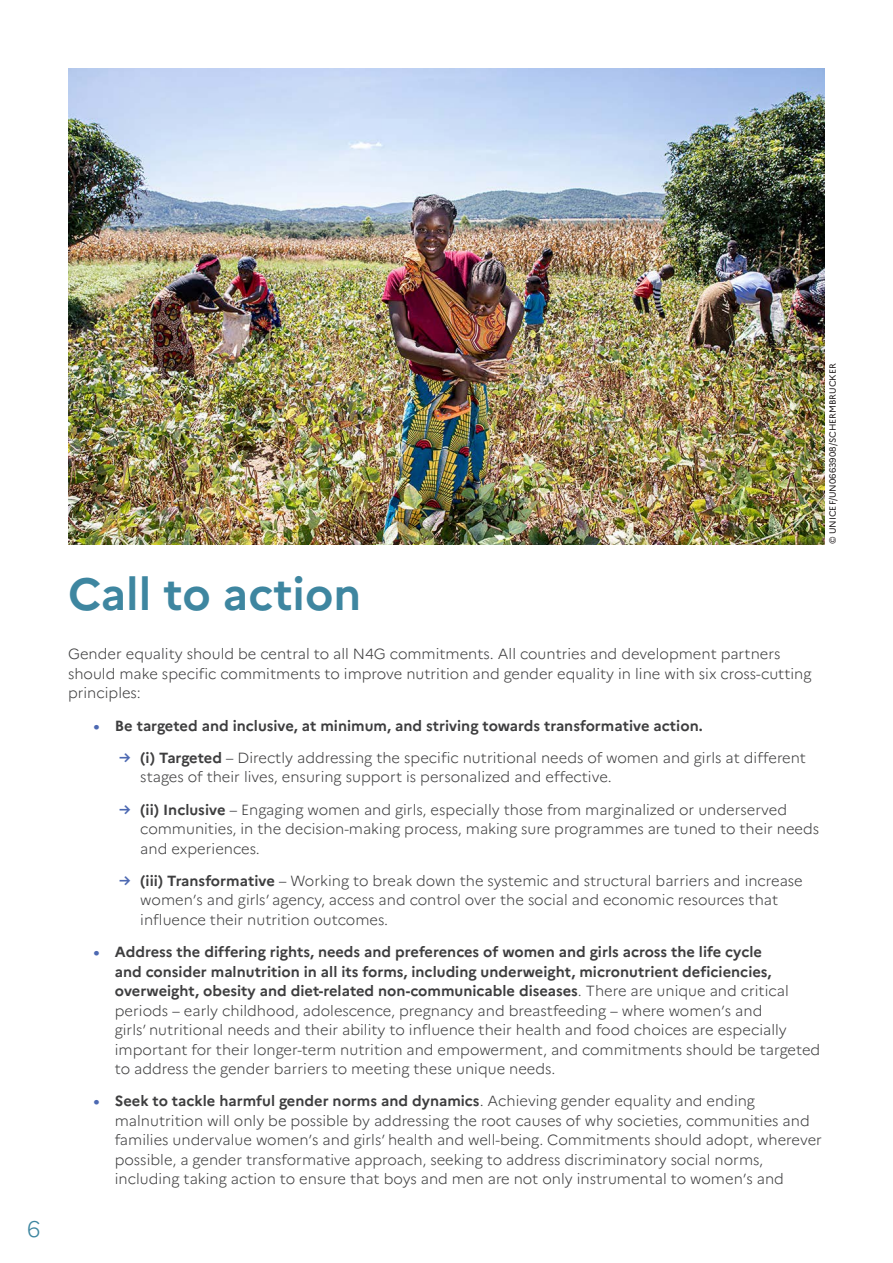
<style>
.page{position:relative;width:893px;height:1263px;background:#fff}
.page>*{position:absolute;margin:0;border:0;box-sizing:border-box;transform-origin:0 0}
.Chapter{font:700 45px "Marianne";color:#3e86a0}
.t1{font:300 22.5px "Marianne";color:#3e86a0}
.Copy{font:300 14.7px/19.5px "Marianne";color:#3e3e3f}
.t2{font:700 14.7px "Marianne";color:#3e3e3f}
.Titre_H2_-_Or{font:9px "Marianne";color:#231f20}
.s1{color:#4d69b2}
.s2{font-weight:700;font-style:italic;color:#4d69b2}
.s3{font-weight:700}
.s4{font-weight:700;color:#4d69b2}
</style>
<div class="page">
<img style="left:68px;top:68px;width:757px;height:476px">
<h2 class="t1" style="left:27px;top:1212px;width:15px">6</h2>
<p class="Titre_H2_-_Or" style="left:826px;top:544px;width:183px;rotate:-90deg">© UNICEF/UN0663908/SCHERMBRUCKER</p>
<p class="Chapter" style="left:68px;top:559px;width:295px">Call to action</p>
<p class="Copy" style="left:68px;top:643px;width:745px">Gender equality should be central to all N4G commitments. All countries and development partners should make specific commitments to improve nutrition and gender equality in line with six cross-cutting principles:</p>
<p class="t2" style="left:94px;top:714px;width:611px"><span class="s1">•</span> Be targeted and inclusive, at minimum, and striving towards transformative action.</p>
<p class="Copy" style="left:140px;top:747px;width:667px;text-indent:-21px"><span class="s2">→</span> <span class="s3">(i) Targeted</span> – Directly addressing the specific nutritional needs of women and girls at different stages of their lives, ensuring support is personalized and effective.</p>
<p class="Copy" style="left:140px;top:798px;width:680px;text-indent:-21px"><span class="s2">→</span> <span class="s3">(ii) Inclusive</span> – Engaging women and girls, especially those from marginalized or underserved communities, in the decision-making process, making sure programmes are tuned to their needs and experiences.</p>
<p class="Copy" style="left:140px;top:870px;width:664px;text-indent:-21px"><span class="s2">→</span> <span class="s3">(iii) Transformative</span> – Working to break down the systemic and structural barriers and increase women’s and girls’ agency, access and control over the social and economic resources that influence their nutrition outcomes.</p>
<p class="Copy" style="left:115px;top:941px;width:707px;text-indent:-21px"><span class="s4">•</span> <span class="s3">Address the differing rights, needs and preferences of women and girls across the life cycle<br>and consider malnutrition in all its forms, including underweight, micronutrient deficiencies, overweight, obesity and diet-related non-communicable diseases</span>. There are unique and critical periods – early childhood, adolescence, pregnancy and breastfeeding – where women’s and<br>girls’ nutritional needs and their ability to influence their health and food choices are especially important for their longer-term nutrition and empowerment, and commitments should be targeted to address the gender barriers to meeting these unique needs.</p>
<p class="Copy" style="left:115px;top:1090px;width:709px;text-indent:-21px"><span class="s4">•</span> <span class="s3">Seek to tackle harmful gender norms and dynamics</span>. Achieving gender equality and ending malnutrition will only be possible by addressing the root causes of why societies, communities and families undervalue women’s and girls’ health and well-being. Commitments should adopt, wherever possible, a gender transformative approach, seeking to address discriminatory social norms, including taking action to ensure that boys and men are not only instrumental to women’s and</p>
</div>
